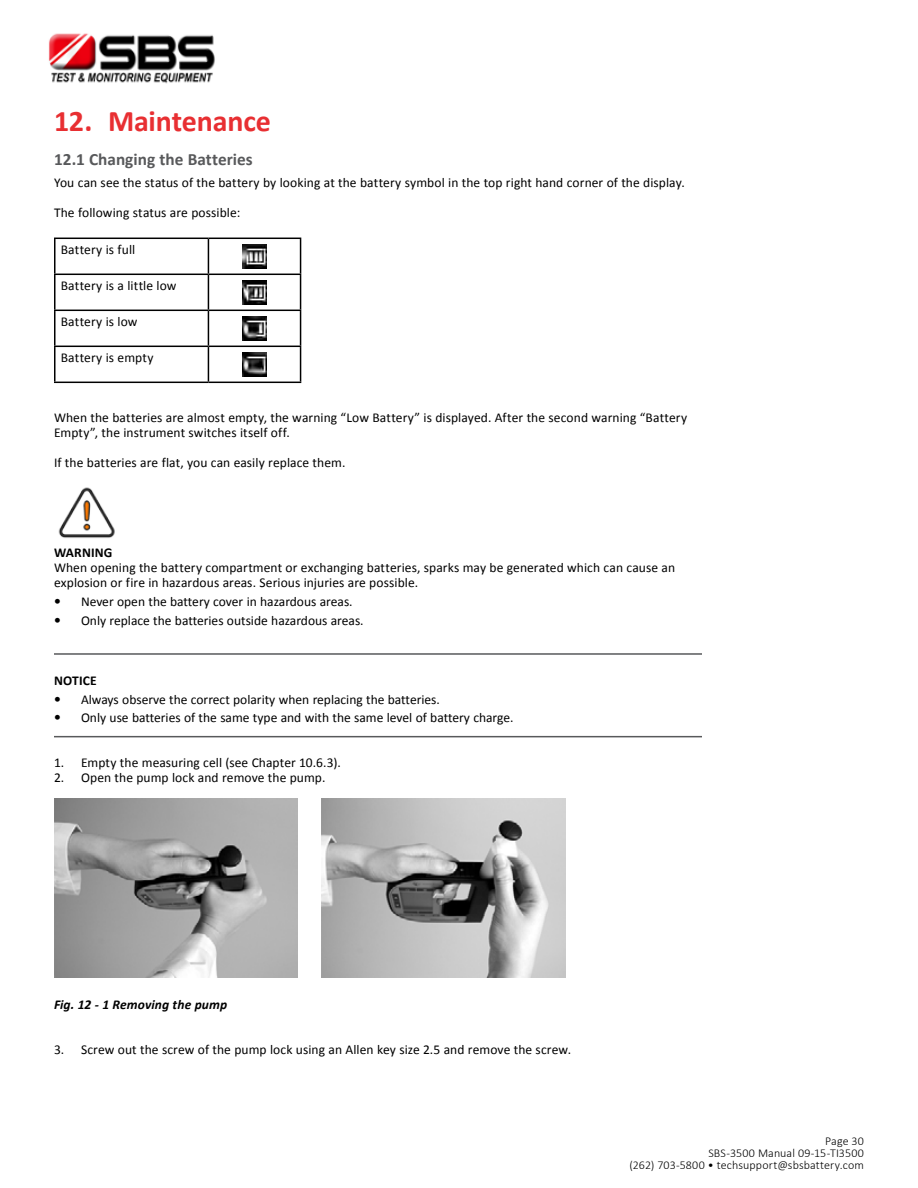
<style>
.page{position:relative;width:918px;height:1188px;background:#fff}
.page>*{position:absolute;margin:0;border:0;box-sizing:border-box;transform-origin:0 0}
.SBS-RedHead-large{font:700 30px "Calibri";letter-spacing:-.005em;color:#e82f32}
.SBS-Gray-Head-small{font:700 17.25px "Calibri";color:#58595b}
.Instruction_Manual_B{font:13.5px/15px "Calibri";letter-spacing:.005em;color:#000}
.SBS-Tip-Feature{font:italic 700 13.5px "Calibri";letter-spacing:.01em;color:#000}
.Instruction_Manual_B-2{font:700 13.5px "Calibri";letter-spacing:.01em;color:#000}
.t1{font:300 12px/12px "Calibri";letter-spacing:.01em;color:#000;text-align:right}
.s1{font-family:"Helvetica Neue LT";font-stretch:condensed}
</style>
<div class="page">
<img style="left:48px;top:33px;width:167px;height:51px">
<hr style="left:54px;top:238px;width:154px;height:1px;background:#000">
<hr style="left:54px;top:239px;width:2px;height:35px;background:#000">
<hr style="left:208px;top:238px;width:93px;height:1px;background:#000">
<hr style="left:208px;top:239px;width:1px;height:35px;background:#000">
<hr style="left:300px;top:239px;width:1px;height:35px;background:#000">
<hr style="left:54px;top:274px;width:154px;height:1px;background:#000">
<hr style="left:54px;top:275px;width:2px;height:35px;background:#000">
<hr style="left:208px;top:274px;width:93px;height:1px;background:#000">
<hr style="left:208px;top:275px;width:1px;height:35px;background:#000">
<hr style="left:300px;top:275px;width:1px;height:35px;background:#000">
<hr style="left:54px;top:310px;width:154px;height:1px;background:#000">
<hr style="left:54px;top:311px;width:2px;height:35px;background:#000">
<hr style="left:208px;top:310px;width:93px;height:1px;background:#000">
<hr style="left:208px;top:311px;width:1px;height:35px;background:#000">
<hr style="left:300px;top:311px;width:1px;height:35px;background:#000">
<hr style="left:54px;top:346px;width:154px;height:1px;background:#000">
<hr style="left:54px;top:347px;width:2px;height:35px;background:#000">
<hr style="left:208px;top:346px;width:93px;height:1px;background:#000">
<hr style="left:208px;top:347px;width:1px;height:35px;background:#000">
<hr style="left:300px;top:347px;width:1px;height:35px;background:#000">
<hr style="left:54px;top:382px;width:154px;height:1px;background:#000">
<hr style="left:208px;top:382px;width:93px;height:1px;background:#000">
<img style="left:243px;top:244px;width:24px;height:24px">
<img style="left:243px;top:280px;width:24px;height:24px">
<img style="left:243px;top:316px;width:24px;height:24px">
<img style="left:243px;top:352px;width:24px;height:24px">
<img style="left:58px;top:487px;width:57px;height:51px">
<hr style="left:54px;top:653px;width:648px;height:2px;background:#58595b">
<hr style="left:54px;top:736px;width:648px;height:1px;background:#58595b">
<img style="left:54px;top:798px;width:244px;height:179px">
<img style="left:321px;top:798px;width:244px;height:179px">
<p class="SBS-RedHead-large" style="left:54px;top:101px;width:218px">12. Maintenance</p>
<p class="SBS-Gray-Head-small" style="left:54px;top:148px;width:200px">12.1 Changing the Batteries</p>
<p class="Instruction_Manual_B" style="left:54px;top:175px;width:632px">You can see the status of the battery by looking at the battery symbol in the top right hand corner of the display.</p>
<p class="Instruction_Manual_B" style="left:54px;top:205px;width:188px">The following status are possible:</p>
<p class="Instruction_Manual_B" style="left:61px;top:242px;width:76px">Battery is full</p>
<p class="Instruction_Manual_B" style="left:61px;top:278px;width:117px">Battery is a little low</p>
<p class="Instruction_Manual_B" style="left:61px;top:314px;width:78px">Battery is low</p>
<p class="Instruction_Manual_B" style="left:61px;top:350px;width:94px">Battery is empty</p>
<p class="Instruction_Manual_B" style="left:54px;top:410px;width:635px">When the batteries are almost empty, the warning “Low Battery” is displayed. After the second warning “Battery<br>Empty”, the instrument switches itself off.</p>
<p class="Instruction_Manual_B" style="left:54px;top:455px;width:293px">If the batteries are flat, you can easily replace them.</p>
<p class="Instruction_Manual_B-2" style="left:54px;top:544px;width:60px">WARNING</p>
<p class="Instruction_Manual_B" style="left:54px;top:560px;width:623px">When opening the battery compartment or exchanging batteries, sparks may be generated which can cause an explosion or fire in hazardous areas. Serious injuries are possible.</p>
<p class="Instruction_Manual_B" style="left:54px;top:594px;width:300px"><span class="s1">•</span> Never open the battery cover in hazardous areas.</p>
<p class="Instruction_Manual_B" style="left:54px;top:613px;width:311px"><span class="s1">•</span> Only replace the batteries outside hazardous areas.</p>
<p class="Instruction_Manual_B-2" style="left:54px;top:672px;width:44px">NOTICE</p>
<p class="Instruction_Manual_B" style="left:54px;top:692px;width:387px"><span class="s1">•</span> Always observe the correct polarity when replacing the batteries.</p>
<p class="Instruction_Manual_B" style="left:54px;top:710px;width:461px"><span class="s1">•</span> Only use batteries of the same type and with the same level of battery charge.</p>
<p class="Instruction_Manual_B" style="left:54px;top:755px;width:288px">1. Empty the measuring cell (see Chapter 10.6.3).</p>
<p class="Instruction_Manual_B" style="left:54px;top:770px;width:273px">2. Open the pump lock and remove the pump.</p>
<p class="SBS-Tip-Feature" style="left:54px;top:996px;width:175px">Fig. 12 - 1 Removing the pump</p>
<p class="Instruction_Manual_B" style="left:54px;top:1042px;width:519px">3. Screw out the screw of the pump lock using an Allen key size 2.5 and remove the screw.</p>
<p class="t1" style="left:630px;top:1134px;width:236px">Page 30<br>SBS-3500 Manual 09-15-TI3500<br>(262) 703-5800 • techsupport@sbsbattery.com</p>
</div>
